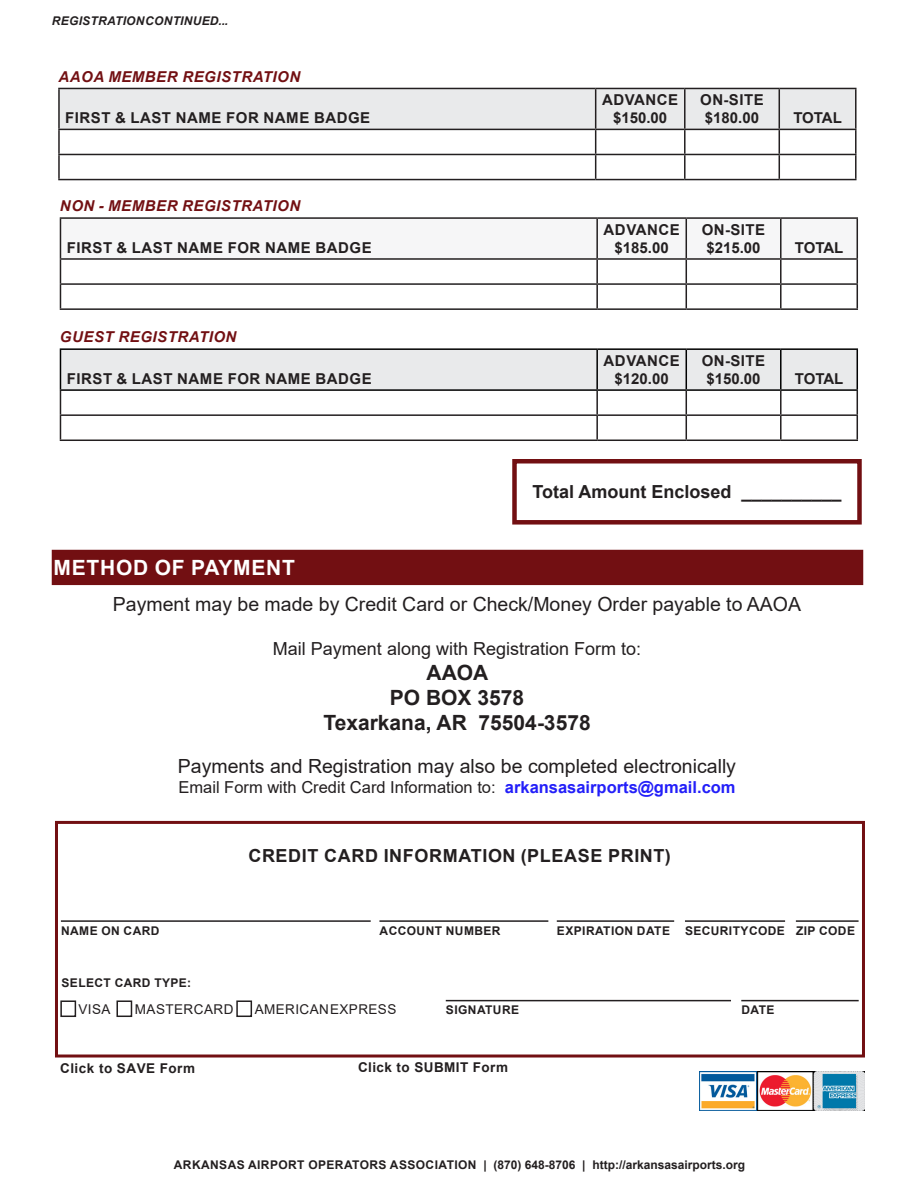
<style>
.page{position:relative;width:918px;height:1188px;background:#fff}
.page>*{position:absolute;margin:0;border:0;box-sizing:border-box;transform-origin:0 0}
.t1{font:700 21px "Arial";color:#231f20}
.t2{font:700 21px "Arial";letter-spacing:.035em;color:#fff}
.t3{font:19.5px "Arial";color:#231f20}
.t4{font:18px "Arial";color:#231f20}
.t5{font:700 18px "Arial";letter-spacing:.035em;color:#231f20}
.t6{font:700 18px "Arial";color:#231f20}
.t7{font:16.5px "Arial";color:#231f20}
.t8{font:700 15px "Arial";letter-spacing:.035em;color:#231f20}
.t9{font:italic 700 15px "Arial";letter-spacing:.035em;color:#720f12}
.t10{font:700 13.5px "Arial";letter-spacing:.03em;color:#231f20}
.t11{font:13.5px "Arial";letter-spacing:.03em;color:#231f20}
.t12{font:700 12px "Arial";letter-spacing:.035em;color:#231f20}
.t13{font:700 12px "Arial";letter-spacing:.01em;color:#231f20}
.t14{font:italic 700 12px "Arial";letter-spacing:.02em;color:#231f20}
.s1{font-weight:700;color:#231ff9}
</style>
<div class="page">
<hr style="left:60px;top:217px;width:537px;height:2px;background:#231f20">
<hr style="left:597px;top:217px;width:89px;height:2px;background:#231f20">
<hr style="left:686px;top:217px;width:95px;height:2px;background:#231f20">
<hr style="left:781px;top:217px;width:77px;height:2px;background:#231f20">
<svg style="left:60px;top:218px;width:798px;height:90px"></svg>
<hr style="left:60px;top:308px;width:537px;height:2px;background:#231f20">
<hr style="left:597px;top:308px;width:89px;height:2px;background:#231f20">
<hr style="left:686px;top:308px;width:95px;height:2px;background:#231f20">
<hr style="left:781px;top:308px;width:77px;height:2px;background:#231f20">
<div style="left:512px;top:459px;width:350px;height:66px;border:4px solid #720f12"></div>
<hr style="left:58px;top:88px;width:538px;height:1px;background:#231f20">
<hr style="left:58px;top:89px;width:2px;height:40px;background:#231f20">
<hr style="left:779px;top:88px;width:78px;height:1px;background:#231f20">
<hr style="left:855px;top:89px;width:2px;height:40px;background:#231f20">
<hr style="left:58px;top:129px;width:538px;height:1px;background:#231f20">
<hr style="left:58px;top:130px;width:2px;height:24px;background:#231f20">
<hr style="left:779px;top:129px;width:78px;height:1px;background:#231f20">
<hr style="left:855px;top:130px;width:2px;height:24px;background:#231f20">
<hr style="left:58px;top:154px;width:538px;height:1px;background:#231f20">
<hr style="left:58px;top:155px;width:2px;height:24px;background:#231f20">
<hr style="left:779px;top:154px;width:78px;height:1px;background:#231f20">
<svg style="left:59px;top:88px;width:797px;height:91px"></svg>
<hr style="left:855px;top:155px;width:2px;height:24px;background:#231f20">
<hr style="left:58px;top:179px;width:538px;height:1px;background:#231f20">
<hr style="left:596px;top:179px;width:89px;height:1px;background:#231f20">
<hr style="left:685px;top:179px;width:94px;height:1px;background:#231f20">
<hr style="left:779px;top:179px;width:78px;height:1px;background:#231f20">
<svg style="left:60px;top:350px;width:798px;height:90px"></svg>
<hr style="left:60px;top:440px;width:537px;height:1px;background:#231f20">
<hr style="left:597px;top:440px;width:89px;height:1px;background:#231f20">
<hr style="left:686px;top:440px;width:95px;height:1px;background:#231f20">
<hr style="left:781px;top:440px;width:77px;height:1px;background:#231f20">
<hr style="left:60px;top:348px;width:537px;height:2px;background:#000">
<hr style="left:60px;top:350px;width:1px;height:39px;background:#000">
<hr style="left:597px;top:348px;width:89px;height:2px;background:#000">
<hr style="left:596px;top:350px;width:2px;height:39px;background:#000">
<hr style="left:686px;top:348px;width:95px;height:2px;background:#000">
<hr style="left:686px;top:350px;width:1px;height:39px;background:#000">
<hr style="left:781px;top:348px;width:77px;height:2px;background:#000">
<hr style="left:780px;top:350px;width:2px;height:39px;background:#000">
<hr style="left:857px;top:350px;width:1px;height:39px;background:#000">
<hr style="left:60px;top:389px;width:537px;height:2px;background:#000">
<hr style="left:597px;top:389px;width:89px;height:2px;background:#000">
<hr style="left:686px;top:389px;width:95px;height:2px;background:#000">
<hr style="left:781px;top:389px;width:77px;height:2px;background:#000">
<hr style="left:446px;top:1000px;width:285px;height:1px;background:#231f20">
<hr style="left:741px;top:1000px;width:118px;height:1px;background:#231f20">
<div style="left:116px;top:1000px;width:16px;height:17px;border:2px solid #231f20"></div>
<div style="left:60px;top:1000px;width:16px;height:17px;border:2px solid #231f20"></div>
<div style="left:236px;top:1000px;width:16px;height:17px;border:2px solid #231f20"></div>
<div style="left:52px;top:551px;width:810px;height:33px;background:#720f12"></div>
<div style="left:52px;top:550px;width:811px;height:35px;border:2px solid #720f12"></div>
<div style="left:55px;top:821px;width:810px;height:237px;border:3px solid #720f12"></div>
<img style="left:700px;top:1071px;width:165px;height:39px">
<hr style="left:61px;top:920px;width:310px;height:2px;background:#231f20">
<hr style="left:379px;top:920px;width:169px;height:2px;background:#231f20">
<hr style="left:557px;top:920px;width:117px;height:2px;background:#231f20">
<hr style="left:685px;top:920px;width:100px;height:2px;background:#231f20">
<hr style="left:796px;top:920px;width:63px;height:2px;background:#231f20">
<p class="t14" style="left:52px;top:13px;width:178px">REGISTRATION CONTINUED...</p>
<p class="t9" style="left:58px;top:66px;width:243px">AAOA MEMBER REGISTRATION</p>
<p class="t8" style="left:65px;top:108px;width:307px">FIRST &amp; LAST NAME FOR NAME BADGE</p>
<p class="t9" style="left:60px;top:196px;width:242px">NON - MEMBER REGISTRATION</p>
<p class="t8" style="left:67px;top:237px;width:307px">FIRST &amp; LAST NAME FOR NAME BADGE</p>
<p class="t9" style="left:60px;top:327px;width:178px">GUEST REGISTRATION</p>
<p class="t8" style="left:67px;top:368px;width:307px">FIRST &amp; LAST NAME FOR NAME BADGE</p>
<p class="t8" style="left:602px;top:90px;width:78px">ADVANCE</p>
<p class="t8" style="left:613px;top:108px;width:56px">$150.00</p>
<p class="t8" style="left:700px;top:90px;width:65px">ON-SITE</p>
<p class="t8" style="left:705px;top:108px;width:56px">$180.00</p>
<p class="t8" style="left:793px;top:108px;width:50px">TOTAL</p>
<p class="t8" style="left:604px;top:219px;width:78px">ADVANCE</p>
<p class="t8" style="left:615px;top:237px;width:56px">$185.00</p>
<p class="t8" style="left:702px;top:219px;width:65px">ON-SITE</p>
<p class="t8" style="left:706px;top:237px;width:56px">$215.00</p>
<p class="t8" style="left:795px;top:237px;width:50px">TOTAL</p>
<p class="t8" style="left:604px;top:350px;width:78px">ADVANCE</p>
<p class="t8" style="left:615px;top:368px;width:56px">$120.00</p>
<p class="t8" style="left:702px;top:350px;width:65px">ON-SITE</p>
<p class="t8" style="left:706px;top:368px;width:56px">$150.00</p>
<p class="t8" style="left:795px;top:368px;width:50px">TOTAL</p>
<p class="t6" style="left:532px;top:479px;width:311px">Total Amount Enclosed __________</p>
<p class="t2" style="left:54px;top:553px;width:243px">METHOD OF PAYMENT</p>
<p class="t3" style="left:113px;top:591px;width:690px">Payment may be made by Credit Card or Check/Money Order payable to AAOA</p>
<p class="t4" style="left:273px;top:636px;width:370px">Mail Payment along with Registration Form to:</p>
<p class="t1" style="left:427px;top:658px;width:63px">AAOA</p>
<p class="t1" style="left:390px;top:683px;width:136px">PO BOX 3578</p>
<p class="t1" style="left:323px;top:708px;width:269px">Texarkana, AR 75504-3578</p>
<p class="t3" style="left:178px;top:753px;width:560px">Payments and Registration may also be completed electronically</p>
<p class="t7" style="left:178px;top:776px;width:559px">Email Form with Credit Card Information to: <span class="s1">arkansasairports@gmail.com</span></p>
<p class="t5" style="left:248px;top:843px;width:424px">CREDIT CARD INFORMATION (PLEASE PRINT)</p>
<p class="t12" style="left:61px;top:922px;width:100px">NAME ON CARD</p>
<p class="t12" style="left:380px;top:922px;width:123px">ACCOUNT NUMBER</p>
<p class="t12" style="left:557px;top:922px;width:115px">EXPIRATION DATE</p>
<p class="t12" style="left:685px;top:922px;width:101px">SECURITY CODE</p>
<p class="t12" style="left:796px;top:922px;width:60px">ZIP CODE</p>
<p class="t12" style="left:62px;top:974px;width:131px">SELECT CARD TYPE:</p>
<p class="t11" style="left:78px;top:1000px;width:34px">VISA</p>
<p class="t11" style="left:135px;top:1000px;width:100px">MASTERCARD</p>
<p class="t11" style="left:255px;top:1000px;width:143px">AMERICAN EXPRESS</p>
<p class="t12" style="left:446px;top:1001px;width:75px">SIGNATURE</p>
<p class="t12" style="left:742px;top:1001px;width:35px">DATE</p>
<p class="t10" style="left:60px;top:1059px;width:136px">Click to SAVE Form</p>
<p class="t10" style="left:358px;top:1058px;width:151px">Click to SUBMIT Form</p>
<p class="t13" style="left:174px;top:1156px;width:573px">ARKANSAS AIRPORT OPERATORS ASSOCIATION | (870) 648-8706 | http://arkansasairports.org</p>
</div>
